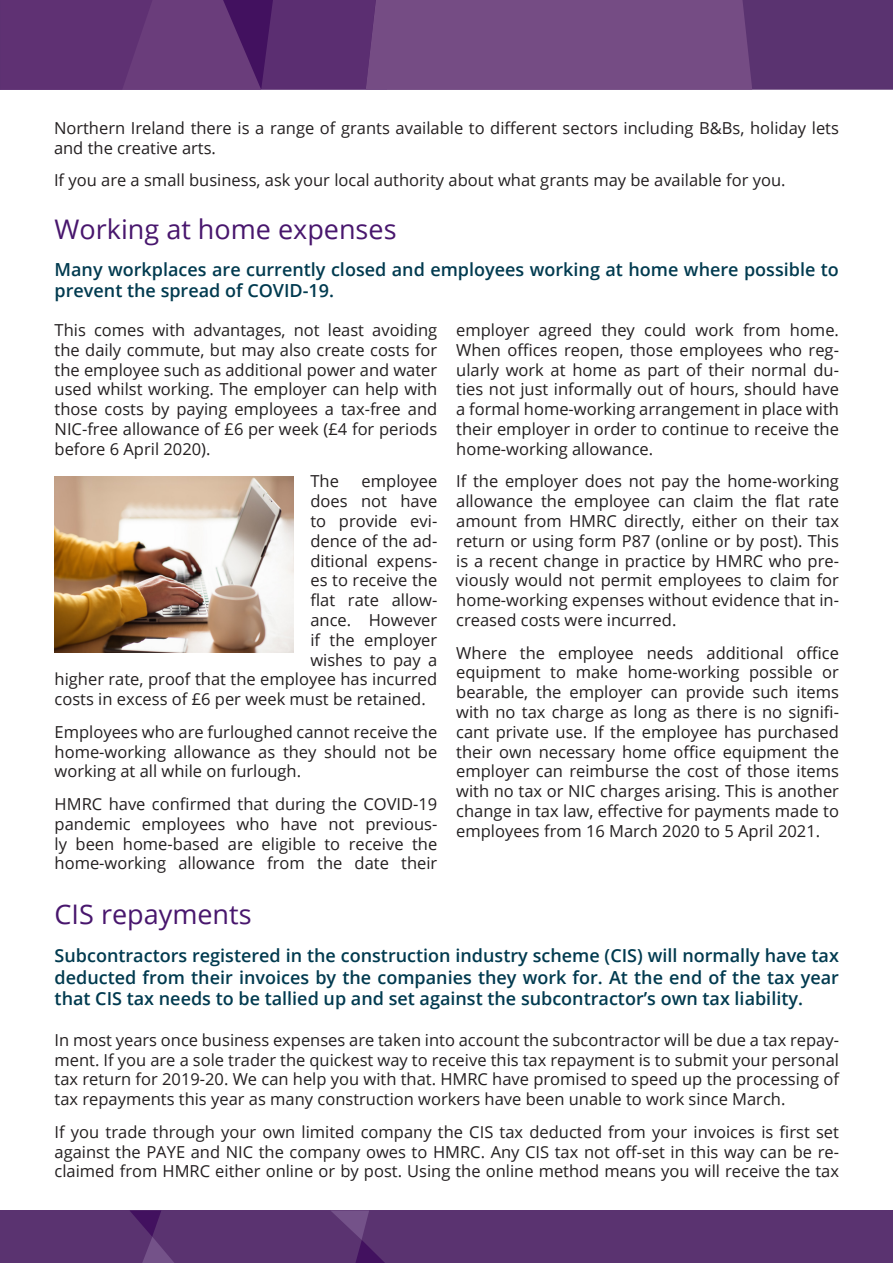
<style>
.page{position:relative;width:893px;height:1263px;background:#fff}
.page>*{position:absolute;margin:0;border:0;box-sizing:border-box;transform-origin:0 0}
.t1{font:27px "Open Sans";color:#48166d}
.t2{font:600 18px/21.6px "Open Sans";color:#003a4f}
.t3{font:16.5px/19.8px "Open Sans";color:#231f20;text-align:justify}
</style>
<div class="page">
<div style="left:0;top:1210px;width:893px;height:53px;background:#5a3370"></div>
<svg style="left:130px;top:1210px;width:44px;height:53px"></svg>
<svg style="left:331px;top:1210px;width:54px;height:53px"></svg>
<img style="left:55px;top:476px;width:238px;height:177px">
<div style="left:387px;top:0;width:506px;height:90px;background:#5a3370"></div>
<svg style="left:0;top:0;width:752px;height:90px;background:#6a3e7b"></svg>
<p class="t3" style="left:54px;top:117px;width:786px">Northern Ireland there is a range of grants available to different sectors including B&amp;Bs, holiday lets and the creative arts.</p>
<p class="t3" style="left:54px;top:170px;width:733px">If you are a small business, ask your local authority about what grants may be available for you.</p>
<p class="t1" style="left:55px;top:211px;width:343px">Working at home expenses</p>
<p class="t2" style="left:55px;top:258px;width:786px">Many workplaces are currently closed and employees working at home where possible to prevent the spread of COVID-19.</p>
<p class="t3" style="left:55px;top:320px;width:384px">This comes with advantages, not least avoiding the daily commute, but may also create costs for the employee such as additional power and water used whilst working. The employer can help with those costs by paying employees a tax-free and NIC-free allowance of £6 per week (£4 for periods before 6 April 2020).</p>
<p class="t3" style="left:310px;top:471px;width:30px">The</p>
<p class="t3" style="left:362px;top:471px;width:77px">employee</p>
<p class="t3" style="left:310px;top:491px;width:128px">does not have</p>
<p class="t3" style="left:310px;top:511px;width:128px">to provide evi-</p>
<p class="t3" style="left:310px;top:530px;width:128px">dence of the ad-</p>
<p class="t3" style="left:310px;top:550px;width:128px">ditional expens-</p>
<p class="t3" style="left:310px;top:570px;width:128px">es to receive the</p>
<p class="t3" style="left:310px;top:590px;width:128px">flat rate allow-</p>
<p class="t3" style="left:310px;top:610px;width:128px">ance. However</p>
<p class="t3" style="left:310px;top:629px;width:128px">if the employer</p>
<p class="t3" style="left:310px;top:649px;width:128px">wishes to pay a</p>
<p class="t3" style="left:55px;top:669px;width:384px">higher rate, proof that the employee has incurred</p>
<p class="t3" style="left:55px;top:689px;width:373px">costs in excess of £6 per week must be retained.</p>
<p class="t3" style="left:55px;top:721px;width:384px">Employees who are furloughed cannot receive the home-working allowance as they should not be working at all while on furlough.</p>
<p class="t3" style="left:55px;top:794px;width:384px">HMRC have confirmed that during the COVID-19 pandemic employees who have not previous&shy;ly been home-based are eligible to receive the home-working allowance from the date their</p>
<p class="t1" style="left:55px;top:896px;width:198px">CIS repayments</p>
<p class="t3" style="left:456px;top:320px;width:384px">employer agreed they could work from home.<br>When offices reopen, those employees who reg&shy;ularly work at home as part of their normal du&shy;ties not just informally out of hours, should have a formal home-working arrangement in place with their employer in order to continue to receive the home-working allowance.</p>
<p class="t3" style="left:456px;top:471px;width:384px">If the employer does not pay the home-working allowance the employee can claim the flat rate amount from HMRC directly, either on their tax return or using form P87 (online or by post). This is a recent change in practice by HMRC who pre&shy;viously would not permit employees to claim for home-working expenses without evidence that in&shy;creased costs were incurred.</p>
<p class="t3" style="left:456px;top:642px;width:384px">Where the employee needs additional office equipment to make home-working possible or bearable, the employer can provide such items with no tax charge as long as there is no signifi&shy;cant private use. If the employee has purchased their own necessary home office equipment the employer can reimburse the cost of those items with no tax or NIC charges arising. This is another change in tax law, effective for payments made to employees from 16 March 2020 to 5 April 2021.</p>
<p class="t2" style="left:55px;top:944px;width:786px;text-align:justify">Subcontractors registered in the construction industry scheme (CIS) will normally have tax deducted from their invoices by the companies they work for. At the end of the tax year that CIS tax needs to be tallied up and set against the subcontractor’s own tax liability.</p>
<p class="t3" style="left:55px;top:1029px;width:786px">In most years once business expenses are taken into account the subcontractor will be due a tax repay&shy;ment. If you are a sole trader the quickest way to receive this tax repayment is to submit your personal tax return for 2019-20. We can help you with that. HMRC have promised to speed up the processing of tax repayments this year as many construction workers have been unable to work since March.</p>
<p class="t3" style="left:55px;top:1121px;width:786px">If you trade through your own limited company the CIS tax deducted from your invoices is first set against the PAYE and NIC the company owes to HMRC. Any CIS tax not off-set in this way can be re&shy;claimed from HMRC either online or by post. Using the online method means you will receive the tax</p>
</div>
